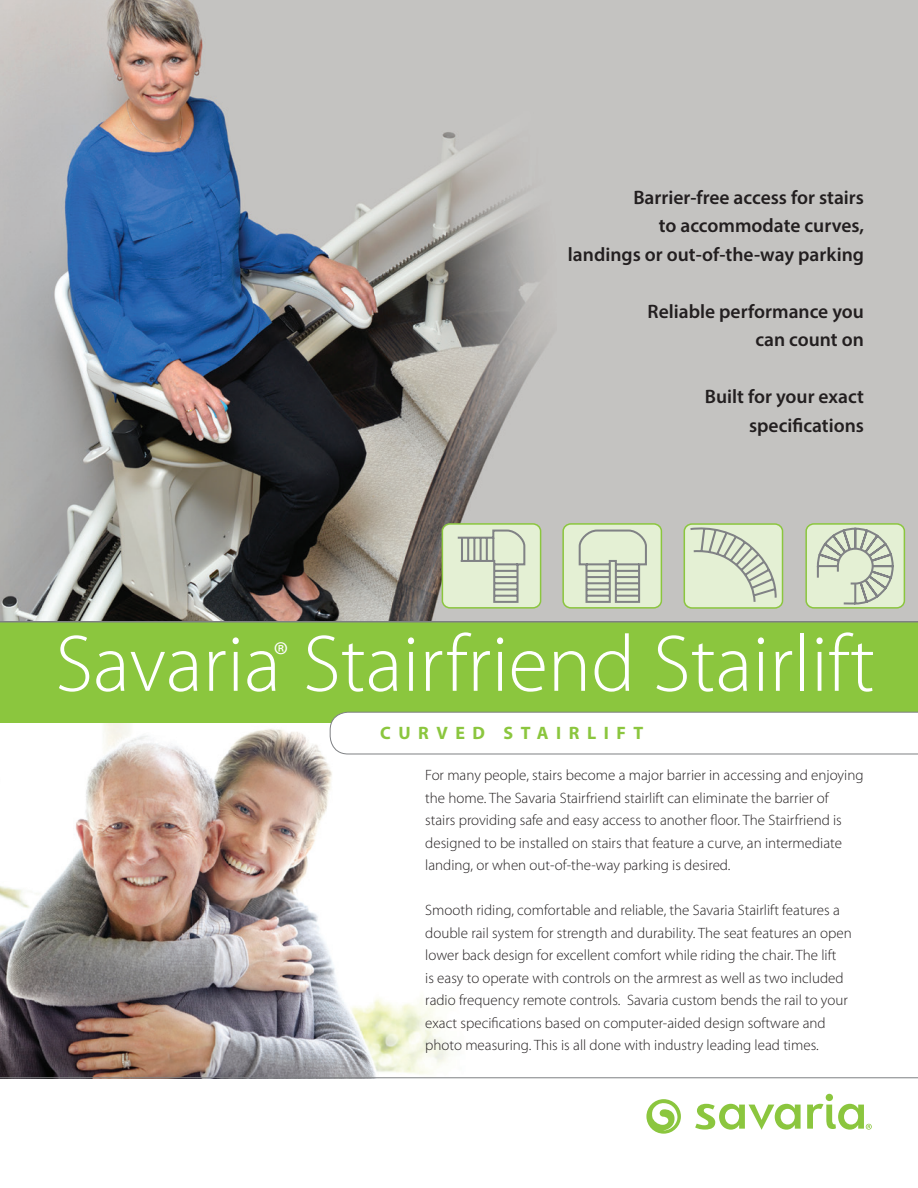
<style>
.page{position:relative;width:918px;height:1188px;background:#fff}
.page>*{position:absolute;margin:0;border:0;box-sizing:border-box;transform-origin:0 0}
.t1{font:300 81px "Myriad Pro";color:#fff}
.t2{font:300 37.8px "Myriad Pro";color:#fff}
.t3{font:600 19.5px/28.5px "Myriad Pro";color:#231f20;text-align:right}
.t4{font:700 18px "Myriad Pro";letter-spacing:.42em;color:#8bc63e}
.t5{font:300 15px/22.5px "Myriad Pro";color:#231f20}
</style>
<div class="page">
<img style="left:0;top:0;width:918px;height:621px">
<img style="left:0;top:723px;width:504px;height:354px">
<div style="left:0;top:621px;width:918px;height:102px;background:#8bc63e"></div>
<svg style="left:330px;top:712px;width:588px;height:42px"></svg>
<hr style="left:0;top:1077px;width:918px;height:1px;background:#7e8083">
<hr style="left:0;top:621px;width:918px;height:1px;background:#7e8083">
<svg style="left:695px;top:1104px;width:106px;height:26px"></svg>
<svg style="left:646px;top:1099px;width:35px;height:35px"></svg>
<svg style="left:807px;top:1094px;width:65px;height:36px"></svg>
<div style="left:442px;top:524px;width:99px;height:84px;background:#e4f0d4;border-radius:8px"></div>
<div style="left:442px;top:523px;width:99px;height:86px;border:2px solid #8bc63e;border-radius:8px"></div>
<svg style="left:457px;top:529px;width:69px;height:74px"></svg>
<div style="left:563px;top:524px;width:98px;height:84px;background:#e4f0d4;border-radius:8px"></div>
<div style="left:562px;top:523px;width:100px;height:86px;border:2px solid #8bc63e;border-radius:8px"></div>
<svg style="left:578px;top:529px;width:69px;height:74px"></svg>
<div style="left:806px;top:524px;width:98px;height:84px;background:#e4f0d4;border-radius:8px"></div>
<div style="left:805px;top:523px;width:100px;height:86px;border:2px solid #8bc63e;border-radius:8px"></div>
<svg style="left:816px;top:527px;width:78px;height:78px"></svg>
<div style="left:684px;top:524px;width:99px;height:84px;background:#e4f0d4;border-radius:8px"></div>
<div style="left:684px;top:523px;width:99px;height:86px;border:2px solid #8bc63e;border-radius:8px"></div>
<svg style="left:688px;top:526px;width:89px;height:76px"></svg>
<h3 class="t3" style="left:568px;top:182px;width:298px">Barrier-free access for stairs<br>to accommodate curves,<br>landings or out-of-the-way parking</h3>
<h3 class="t3" style="left:648px;top:296px;width:218px">Reliable performance you can count on</h3>
<h3 class="t3" style="left:705px;top:382px;width:161px">Built for your exact specifications</h3>
<h1 class="t1" style="left:56px;top:615px;width:821px">Savaria Stairfriend Stairlift</h1>
<p class="t4" style="left:380px;top:721px;width:265px">CURVED STAIRLIFT</p>
<p class="t5" style="left:425px;top:764px;width:440px">For many people, stairs become a major barrier in accessing and enjoying the home. The Savaria Stairfriend stairlift can eliminate the barrier of<br>stairs providing safe and easy access to another floor. The Stairfriend is designed to be installed on stairs that feature a curve, an intermediate landing, or when out-of-the-way parking is desired.</p>
<p class="t5" style="left:425px;top:899px;width:428px">Smooth riding, comfortable and reliable, the Savaria Stairlift features a double rail system for strength and durability. The seat features an open lower back design for excellent comfort while riding the chair. The lift<br>is easy to operate with controls on the armrest as well as two included radio frequency remote controls. Savaria custom bends the rail to your exact specifications based on computer-aided design software and photo measuring. This is all done with industry leading lead times.</p>
<h2 class="t2" style="left:273px;top:632px;width:16px">®</h2>
</div>
